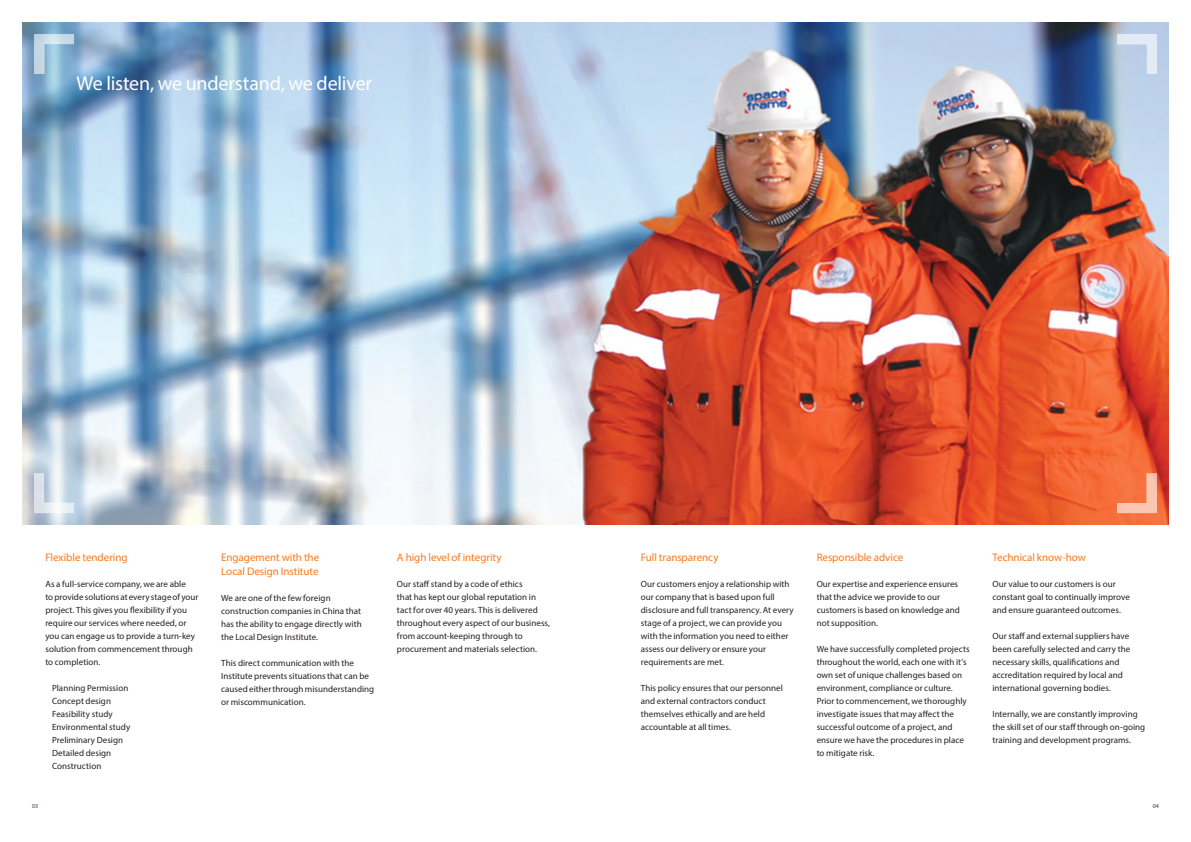
<style>
.page{position:relative;width:1191px;height:842px;background:#fff}
.page>*{position:absolute;margin:0;border:0;box-sizing:border-box;transform-origin:0 0}
.t1{font:20px "Myriad Pro";letter-spacing:-.01em;color:#fff}
.t2{font:11px/13.2px "Myriad Pro";letter-spacing:-.005em;color:#f77a1f}
.t3{font:9px/13px "Myriad Pro";letter-spacing:.005em;color:#241f1f}
.t4{font:6px "Myriad Pro";color:#273c51}
</style>
<div class="page">
<img style="left:23px;top:23px;width:1145px;height:501px">
<svg style="left:34px;top:34px;width:40px;height:40px"></svg>
<svg style="left:1117px;top:473px;width:40px;height:40px"></svg>
<svg style="left:34px;top:473px;width:40px;height:40px"></svg>
<svg style="left:1117px;top:34px;width:40px;height:40px"></svg>
<h1 class="t1" style="left:77px;top:71px;width:297px">We listen, we understand, we deliver</h1>
<p class="t2" style="left:45px;top:551px;width:84px">Flexible tendering</p>
<p class="t3" style="left:45px;top:578px;width:155px">As a full-service company, we are able<br>to provide solutions at every stage of your project. This gives you flexibility if you require our services where needed, or you can engage us to provide a turn-key solution from commencement through to completion.</p>
<p class="t3" style="left:52px;top:682px;width:80px">Planning Permission<br>Concept design<br>Feasibility study<br>Environmental study<br>Preliminary Design<br>Detailed design<br>Construction</p>
<p class="t2" style="left:221px;top:551px;width:99px">Engagement with the<br>Local Design Institute</p>
<p class="t3" style="left:221px;top:591px;width:142px">We are one of the few foreign construction companies in China that has the ability to engage directly with the Local Design Institute.</p>
<p class="t3" style="left:221px;top:656px;width:155px">This direct communication with the Institute prevents situations that can be caused either through misunderstanding or miscommunication.</p>
<p class="t2" style="left:397px;top:551px;width:106px">A high level of integrity</p>
<p class="t3" style="left:397px;top:578px;width:155px">Our staff stand by a code of ethics<br>that has kept our global reputation in tact for over 40 years. This is delivered throughout every aspect of our business, from account-keeping through to procurement and materials selection.</p>
<p class="t2" style="left:641px;top:551px;width:79px">Full transparency</p>
<p class="t3" style="left:641px;top:578px;width:154px">Our customers enjoy a relationship with our company that is based upon full disclosure and full transparency. At every stage of a project, we can provide you with the information you need to either assess our delivery or ensure your requirements are met.</p>
<p class="t3" style="left:641px;top:682px;width:144px">This policy ensures that our personnel and external contractors conduct themselves ethically and are held accountable at all times.</p>
<p class="t2" style="left:816px;top:551px;width:88px">Responsible advice</p>
<p class="t3" style="left:816px;top:578px;width:145px">Our expertise and experience ensures that the advice we provide to our customers is based on knowledge and not supposition.</p>
<p class="t3" style="left:816px;top:643px;width:155px">We have successfully completed projects throughout the world, each one with it’s own set of unique challenges based on environment, compliance or culture.<br>Prior to commencement, we thoroughly investigate issues that may affect the successful outcome of a project, and ensure we have the procedures in place to mitigate risk.</p>
<p class="t2" style="left:992px;top:551px;width:95px">Technical know-how</p>
<p class="t3" style="left:992px;top:578px;width:139px">Our value to our customers is our constant goal to continually improve and ensure guaranteed outcomes.</p>
<p class="t3" style="left:992px;top:630px;width:139px">Our staff and external suppliers have been carefully selected and carry the necessary skills, qualifications and accreditation required by local and international governing bodies.</p>
<p class="t3" style="left:992px;top:708px;width:154px">Internally, we are constantly improving the skill set of our staff through on-going training and development programs.</p>
<p class="t4" style="left:32px;top:803px;width:8px">03</p>
<p class="t4" style="left:1152px;top:803px;width:8px">04</p>
</div>
